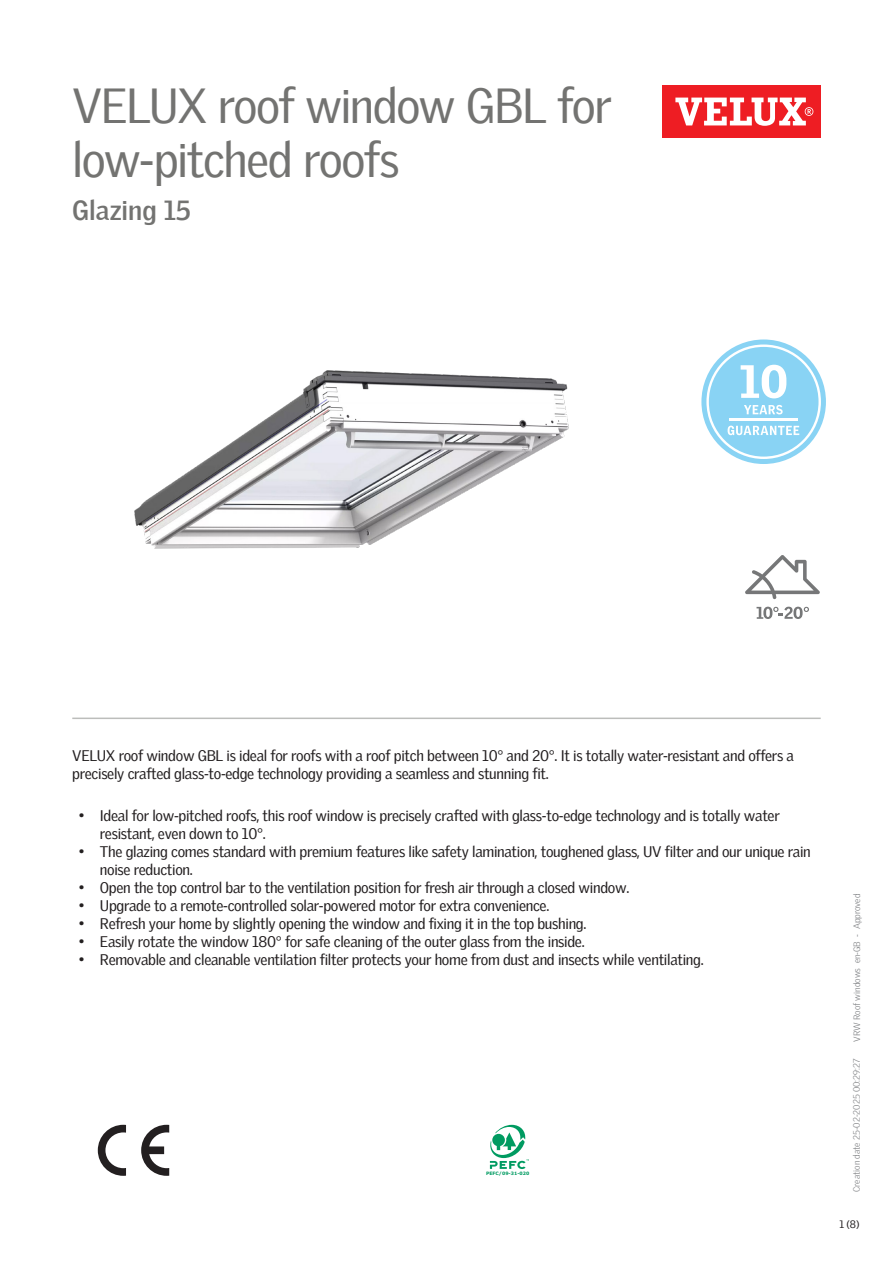
<style>
.page{position:relative;width:893px;height:1263px;background:#fff}
.page>*{position:absolute;margin:0;border:0;box-sizing:border-box;transform-origin:0 0}
.Headline{font:48px/54px "Velux Gothic";letter-spacing:-.03em;color:#737371}
.t1{font:700 27px "Velux Gothic";color:#737371}
.Body_Regular{font:15px/18px "Velux Gothic";letter-spacing:-.02em;color:#231f20}
.t2{font:10.5px "Velux Gothic";color:#231f20}
.t3{font:300 9px "Velux Gothic";color:#7c7e81}
.t4{font:700 4.65px "Verdana";color:#009b61}
</style>
<div class="page">
<div style="left:662px;top:85px;width:159px;height:53px;background:#ee1d23"></div>
<svg style="left:675px;top:98px;width:138px;height:28px"></svg>
<hr style="left:72px;top:717px;width:749px;height:2px;background:#bcbdbb">
<svg style="left:745px;top:555px;width:75px;height:44px"></svg>
<svg style="left:756px;top:607px;width:53px;height:12px"></svg>
<svg style="left:141px;top:1125px;width:28px;height:51px"></svg>
<svg style="left:98px;top:1125px;width:28px;height:51px"></svg>
<svg style="left:490px;top:1125px;width:39px;height:44px"></svg>
<svg style="left:701px;top:339px;width:125px;height:125px"></svg>
<img style="left:134px;top:370px;width:435px;height:179px">
<p class="Headline" style="left:72px;top:74px;width:541px">VELUX roof window GBL for low-pitched roofs</p>
<p class="t1" style="left:72px;top:190px;width:120px">Glazing 15</p>
<p class="Body_Regular" style="left:72px;top:745px;width:723px">VELUX roof window GBL is ideal for roofs with a roof pitch between 10° and 20°. It is totally water-resistant and offers a precisely crafted glass-to-edge technology providing a seamless and stunning fit.</p>
<p class="Body_Regular" style="left:100px;top:805px;width:681px;text-indent:-21px">• Ideal for low-pitched roofs, this roof window is precisely crafted with glass-to-edge technology and is totally water resistant, even down to 10°.</p>
<p class="Body_Regular" style="left:100px;top:841px;width:712px;text-indent:-21px">• The glazing comes standard with premium features like safety lamination, toughened glass, UV filter and our unique rain noise reduction.</p>
<p class="Body_Regular" style="left:79px;top:877px;width:552px">• Open the top control bar to the ventilation position for fresh air through a closed window.</p>
<p class="Body_Regular" style="left:79px;top:895px;width:472px">• Upgrade to a remote-controlled solar-powered motor for extra convenience.</p>
<p class="Body_Regular" style="left:79px;top:913px;width:509px">• Refresh your home by slightly opening the window and fixing it in the top bushing.</p>
<p class="Body_Regular" style="left:79px;top:931px;width:508px">• Easily rotate the window 180° for safe cleaning of the outer glass from the inside.</p>
<p class="Body_Regular" style="left:79px;top:949px;width:627px">• Removable and cleanable ventilation filter protects your home from dust and insects while ventilating.</p>
<p class="t4" style="left:486px;top:1170px;width:45px">PEFC/09-31-020</p>
<p class="t3" style="left:850px;top:1042px;width:149px;rotate:-90deg">VRW Roof windows en-GB - Approved</p>
<p class="t3" style="left:850px;top:1192px;width:135px;rotate:-90deg">Creation date 25-02-2025 00:29:27</p>
<p class="t2" style="left:839px;top:1216px;width:22px">1 (8)</p>
</div>
